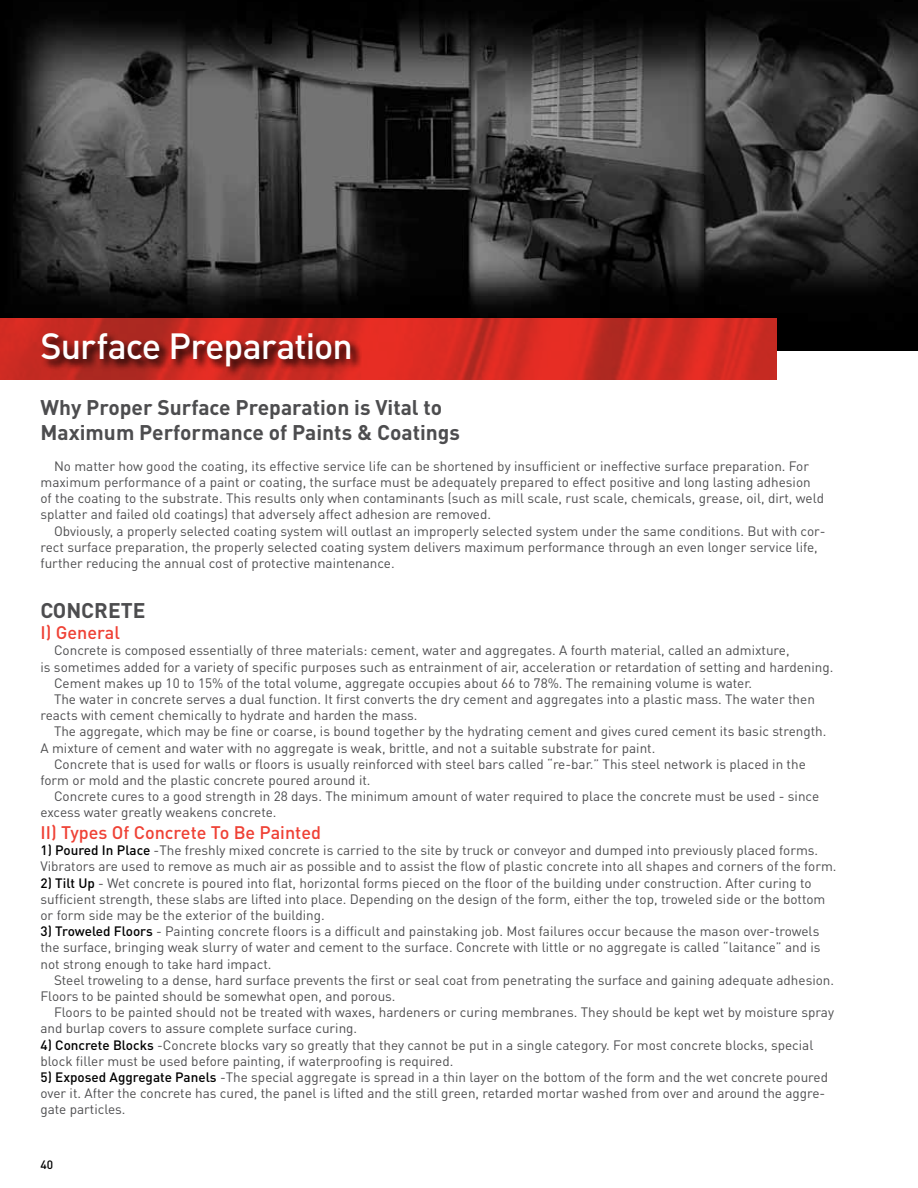
<style>
.page{position:relative;width:918px;height:1188px;background:#fff}
.page>*{position:absolute;margin:0;border:0;box-sizing:border-box;transform-origin:0 0}
.t1{font:500 36px "DIN Pro";letter-spacing:-.03em;color:#fff}
.t2{font:700 21px/25.2px "DIN Pro";color:#4d4d4f}
.t3{font:500 18px "DIN Pro";color:#ef4135}
.t4{font:13.5px/16.2px "DIN Pro";color:#4d4d4f}
.t5{font:500 12px "DIN Pro";color:#000}
.s1{font-weight:500;color:#000}
</style>
<div class="page">
<img style="left:0;top:0;width:918px;height:351px">
<img style="left:0;top:319px;width:776px;height:61px">
<svg style="left:40px;top:331px;width:322px;height:47px;background:#a3221b"></svg>
<h1 class="t1" style="left:40px;top:321px;width:314px">Surface Preparation</h1>
<h2 class="t2" style="left:40px;top:394px;width:421px">Why Proper Surface Preparation is Vital to<br>Maximum Performance of Paints &amp; Coatings</h2>
<p class="t4" style="left:40px;top:457px;width:785px;text-indent:14px">No matter how good the coating, its effective service life can be shortened by insufficient or ineffective surface preparation. For maximum performance of a paint or coating, the surface must be adequately prepared to effect positive and long lasting adhesion of the coating to the substrate. This results only when contaminants (such as mill scale, rust scale, chemicals, grease, oil, dirt, weld splatter and failed old coatings) that adversely affect adhesion are removed.</p>
<p class="t4" style="left:40px;top:522px;width:787px;text-indent:14px">Obviously, a properly selected coating system will outlast an improperly selected system under the same conditions. But with cor&shy;rect surface preparation, the properly selected coating system delivers maximum performance through an even longer service life, further reducing the annual cost of protective maintenance.</p>
<h2 class="t2" style="left:40px;top:597px;width:106px">CONCRETE</h2>
<h3 class="t3" style="left:40px;top:621px;width:81px">I) General</h3>
<p class="t4" style="left:54px;top:642px;width:737px">Concrete is composed essentially of three materials: cement, water and aggregates. A fourth material, called an admixture,</p>
<p class="t4" style="left:40px;top:658px;width:794px">is sometimes added for a variety of specific purposes such as entrainment of air, acceleration or retardation of setting and hardening.</p>
<p class="t4" style="left:54px;top:674px;width:700px">Cement makes up 10 to 15% of the total volume, aggregate occupies about 66 to 78%. The remaining volume is water.</p>
<p class="t4" style="left:54px;top:691px;width:762px">The water in concrete serves a dual function. It first converts the dry cement and aggregates into a plastic mass. The water then</p>
<p class="t4" style="left:40px;top:707px;width:379px">reacts with cement chemically to hydrate and harden the mass.</p>
<p class="t4" style="left:54px;top:723px;width:774px">The aggregate, which may be fine or coarse, is bound together by the hydrating cement and gives cured cement its basic strength.</p>
<p class="t4" style="left:40px;top:739px;width:616px">A mixture of cement and water with no aggregate is weak, brittle, and not a suitable substrate for paint.</p>
<p class="t4" style="left:54px;top:755px;width:753px">Concrete that is used for walls or floors is usually reinforced with steel bars called “re-bar.” This steel network is placed in the</p>
<p class="t4" style="left:40px;top:772px;width:332px">form or mold and the plastic concrete poured around it.</p>
<p class="t4" style="left:54px;top:788px;width:767px">Concrete cures to a good strength in 28 days. The minimum amount of water required to place the concrete must be used - since</p>
<p class="t4" style="left:40px;top:804px;width:238px">excess water greatly weakens concrete.</p>
<h3 class="t3" style="left:40px;top:820px;width:282px">II) Types Of Concrete To Be Painted</h3>
<p class="t4" style="left:40px;top:842px;width:798px"><span class="s1">1) Poured In Place</span> -The freshly mixed concrete is carried to the site by truck or conveyor and dumped into previously placed forms.<br>Vibrators are used to remove as much air as possible and to assist the flow of plastic concrete into all shapes and corners of the form.</p>
<p class="t4" style="left:40px;top:874px;width:786px"><span class="s1">2) Tilt Up</span> - Wet concrete is poured into flat, horizontal forms pieced on the floor of the building under construction. After curing to sufficient strength, these slabs are lifted into place. Depending on the design of the form, either the top, troweled side or the bottom or form side may be the exterior of the building.</p>
<p class="t4" style="left:40px;top:923px;width:782px;text-align:justify"><span class="s1">3) Troweled Floors</span> - Painting concrete floors is a difficult and painstaking job. Most failures occur because the mason over-trowels the surface, bringing weak slurry of water and cement to the surface. Concrete with little or no aggregate is called “laitance” and is not strong enough to take hard impact.</p>
<p class="t4" style="left:40px;top:971px;width:795px;text-indent:14px">Steel troweling to a dense, hard surface prevents the first or seal coat from penetrating the surface and gaining adequate adhesion.<br>Floors to be painted should be somewhat open, and porous.</p>
<p class="t4" style="left:40px;top:1004px;width:795px;text-indent:14px">Floors to be painted should not be treated with waxes, hardeners or curing membranes. They should be kept wet by moisture spray and burlap covers to assure complete surface curing.</p>
<p class="t4" style="left:40px;top:1036px;width:774px"><span class="s1">4) Concrete Blocks</span> -Concrete blocks vary so greatly that they cannot be put in a single category. For most concrete blocks, special block filler must be used before painting, if waterproofing is required.</p>
<p class="t4" style="left:40px;top:1069px;width:789px"><span class="s1">5) Exposed Aggregate Panels</span> -The special aggregate is spread in a thin layer on the bottom of the form and the wet concrete poured over it. After the concrete has cured, the panel is lifted and the still green, retarded mortar washed from over and around the aggre&shy;gate particles.</p>
<p class="t5" style="left:40px;top:1156px;width:14px">40</p>
</div>
